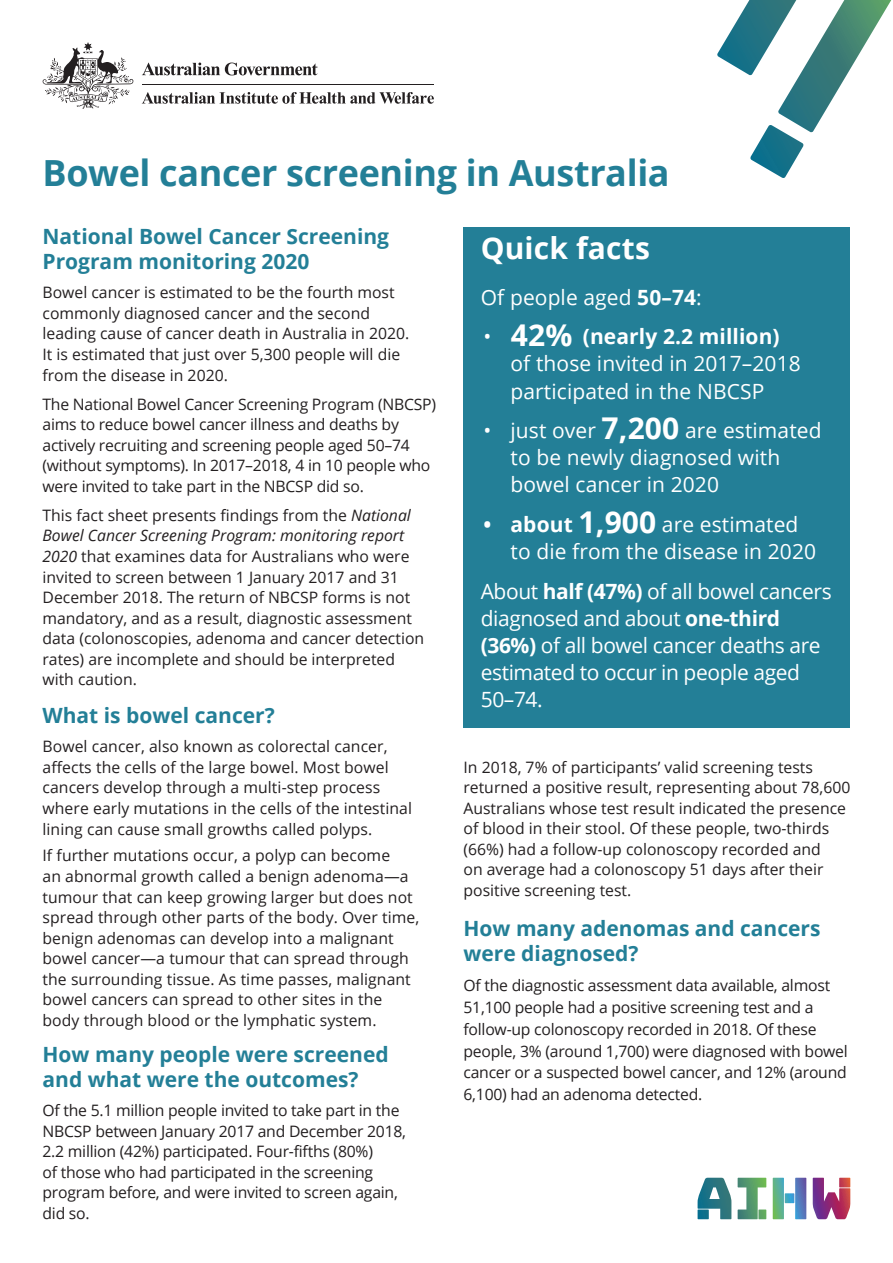
<style>
.page{position:relative;width:893px;height:1263px;background:#fff}
.page>*{position:absolute;margin:0;border:0;box-sizing:border-box;transform-origin:0 0}
.t1{font:700 36px "Open Sans";letter-spacing:-.01em;color:#237f97}
.Body_text{font:700 30px "Open Sans";letter-spacing:.005em;color:#fff}
.Body_text-2{font:21px/27px "Open Sans";letter-spacing:.005em;color:#fff}
.Head_2{font:700 21px/25.2px "Open Sans";color:#237f97}
.Body_text-3{font:21px/27px "Open Sans";letter-spacing:-.02em;color:#fff}
.t2{font:700 21px "Open Sans";letter-spacing:.005em;color:#fff}
.Body_text-4{font:15.75px/20.5px "Open Sans";color:#231f20}
.Body{font:15.75px/20.5px "Open Sans";color:#231f20}
.s1{font-style:italic}
.s2{font-weight:700}
</style>
<div class="page">
<svg style="left:142px;top:63px;width:175px;height:12px"></svg>
<svg style="left:43px;top:42px;width:91px;height:67px"></svg>
<hr style="left:142px;top:84px;width:292px;height:1px;background:#231f20">
<svg style="left:142px;top:92px;width:292px;height:12px"></svg>
<svg style="left:717px;top:0;width:174px;height:178px"></svg>
<div style="left:463px;top:227px;width:387px;height:500px;background:#237f97"></div>
<svg style="left:698px;top:1178px;width:33px;height:41px"></svg>
<svg style="left:738px;top:1178px;width:28px;height:41px"></svg>
<svg style="left:773px;top:1178px;width:33px;height:41px"></svg>
<svg style="left:813px;top:1178px;width:37px;height:41px"></svg>
<p class="t1" style="left:43px;top:147px;width:629px">Bowel cancer screening in Australia</p>
<p class="Head_2" style="left:43px;top:223px;width:348px">National Bowel Cancer Screening<br>Program monitoring 2020</p>
<p class="Body" style="left:43px;top:282px;width:368px">Bowel cancer is estimated to be the fourth most commonly diagnosed cancer and the second leading cause of cancer death in Australia in 2020.<br>It is estimated that just over 5,300 people will die from the disease in 2020.</p>
<p class="Body" style="left:43px;top:393px;width:395px">The National Bowel Cancer Screening Program (NBCSP) aims to reduce bowel cancer illness and deaths by actively recruiting and screening people aged 50–74 (without symptoms). In 2017–2018, 4 in 10 people who were invited to take part in the NBCSP did so.</p>
<p class="Body" style="left:43px;top:504px;width:383px">This fact sheet presents findings from the <span class="s1">National Bowel Cancer Screening Program: monitoring report 2020</span> that examines data for Australians who were invited to screen between 1 January 2017 and 31<br>December 2018. The return of NBCSP forms is not mandatory, and as a result, diagnostic assessment data (colonoscopies, adenoma and cancer detection rates) are incomplete and should be interpreted with caution.</p>
<p class="Head_2" style="left:43px;top:702px;width:234px">What is bowel cancer?</p>
<p class="Body_text-4" style="left:43px;top:736px;width:371px">Bowel cancer, also known as colorectal cancer, affects the cells of the large bowel. Most bowel cancers develop through a multi-step process where early mutations in the cells of the intestinal lining can cause small growths called polyps.</p>
<p class="Body_text-4" style="left:43px;top:845px;width:378px">If further mutations occur, a polyp can become<br>an abnormal growth called a benign adenoma—a tumour that can keep growing larger but does not spread through other parts of the body. Over time, benign adenomas can develop into a malignant bowel cancer—a tumour that can spread through the surrounding tissue. As time passes, malignant bowel cancers can spread to other sites in the body through blood or the lymphatic system.</p>
<p class="Head_2" style="left:43px;top:1041px;width:348px">How many people were screened and what were the outcomes?</p>
<p class="Body_text-4" style="left:43px;top:1099px;width:365px">Of the 5.1 million people invited to take part in the NBCSP between January 2017 and December 2018, 2.2 million (42%) participated. Four-fifths (80%)<br>of those who had participated in the screening program before, and were invited to screen again, did so.</p>
<p class="Body_text" style="left:481px;top:226px;width:171px">Quick facts</p>
<p class="Body_text-2" style="left:481px;top:283px;width:223px">Of people aged <span class="s2">50–74</span>:</p>
<p class="Body_text-2" style="left:483px;top:323px;width:9px">•</p>
<p class="Body_text-2" style="left:510px;top:323px;width:292px;text-indent:72px"><span class="s2">(nearly 2.2 million) </span>of those invited in 2017–2018 participated in the NBCSP</p>
<p class="Body_text-2" style="left:483px;top:417px;width:114px">• just over</p>
<p class="Body_text" style="left:511px;top:313px;width:63px">42%</p>
<p class="Body_text" style="left:602px;top:407px;width:79px">7,200</p>
<p class="Body_text-2" style="left:510px;top:417px;width:313px;text-indent:175px">are estimated to be newly diagnosed with bowel cancer in 2020</p>
<p class="t2" style="left:483px;top:510px;width:91px">• about</p>
<p class="Body_text" style="left:579px;top:501px;width:79px">1,900</p>
<p class="Body_text-2" style="left:510px;top:510px;width:307px;text-indent:151px">are estimated to die from the disease in 2020</p>
<p class="Body_text-3" style="left:481px;top:577px;width:352px">About <span class="s2">half (47%)</span> of all bowel cancers diagnosed and about <span class="s2">one-third (36%)</span> of all bowel cancer deaths are estimated to occur in people aged<br>50–74.</p>
<p class="Body_text-4" style="left:463px;top:756px;width:388px">In 2018, 7% of participants’ valid screening tests returned a positive result, representing about 78,600<br>Australians whose test result indicated the presence of blood in their stool. Of these people, two-thirds (66%) had a follow-up colonoscopy recorded and<br>on average had a colonoscopy 51 days after their positive screening test.</p>
<p class="Head_2" style="left:463px;top:915px;width:359px">How many adenomas and cancers were diagnosed?</p>
<p class="Body_text-4" style="left:463px;top:974px;width:386px;line-height:21.8px">Of the diagnostic assessment data available, almost 51,100 people had a positive screening test and a follow-up colonoscopy recorded in 2018. Of these people, 3% (around 1,700) were diagnosed with bowel cancer or a suspected bowel cancer, and 12% (around 6,100) had an adenoma detected.</p>
</div>
